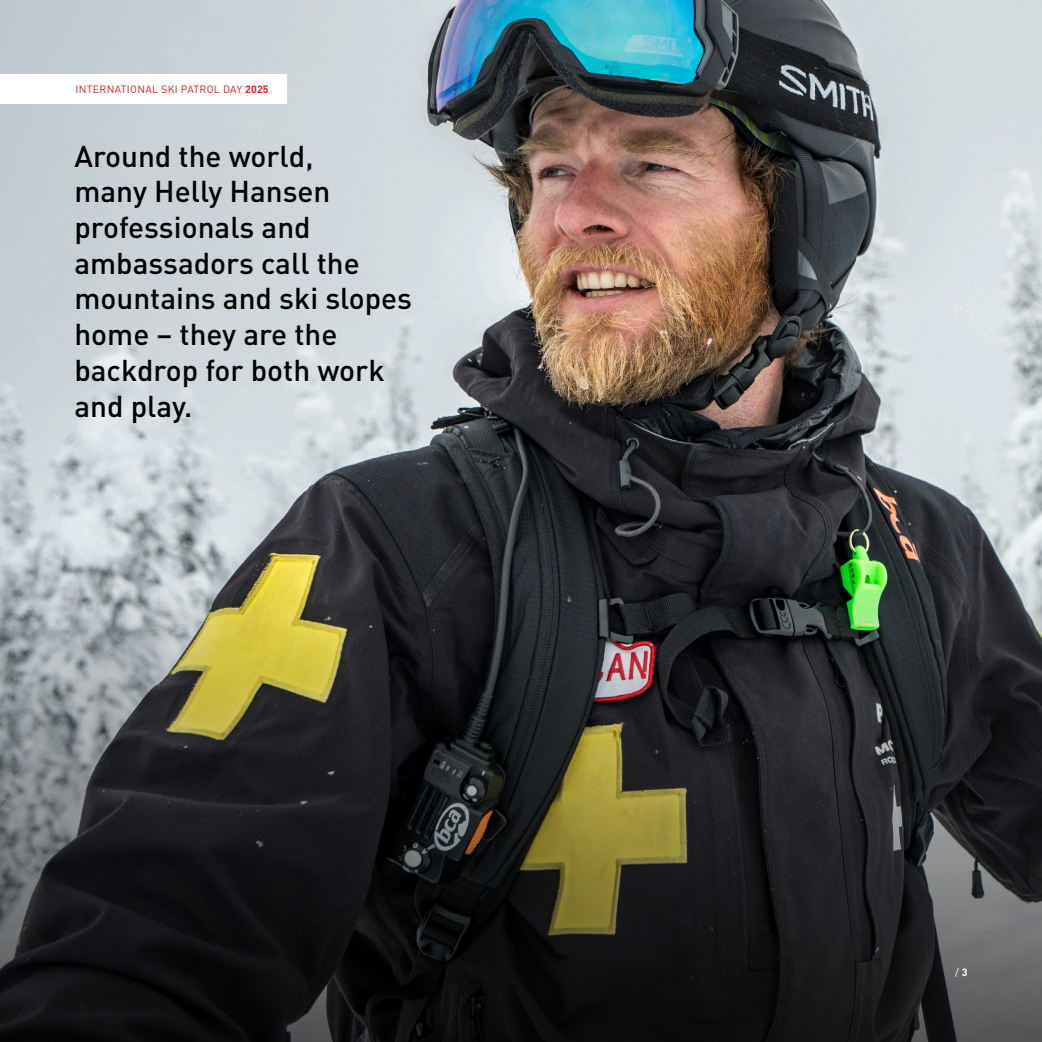
<style>
.page{position:relative;width:1042px;height:1042px;background:#fff}
.page>*{position:absolute;margin:0;border:0;box-sizing:border-box;transform-origin:0 0}
.t1{font:500 29.75px/35.7px "DINOT";color:#000}
.t2{font:10.5px "DINOT";letter-spacing:.03em;color:#da2128}
.t3{font:10.5px "DINOT";color:#fff}
.t4{font:700 10.5px "DINOT";color:#da2128}
.s1{font-weight:700}
</style>
<div class="page">
<img style="left:0;top:0;width:1042px;height:581px">
<svg style="left:0;top:581px;width:1042px;height:461px;background:#32332e"></svg>
<div style="left:0;top:74px;width:286px;height:29px;background:#fff"></div>
<p class="t2" style="left:76px;top:82px;width:194px">INTERNATIONAL SKI PATROL DAY <span class="s1">2025</span></p>
<p class="t4" style="left:263px;top:82px;width:7px">4</p>
<p class="t1" style="left:74px;top:137px;width:339px">Around the world,<br>many Helly Hansen professionals and ambassadors call the mountains and ski slopes home – they are the backdrop for both work and play.</p>
<p class="t3" style="left:955px;top:964px;width:14px">/ <span class="s1">3</span></p>
</div>
